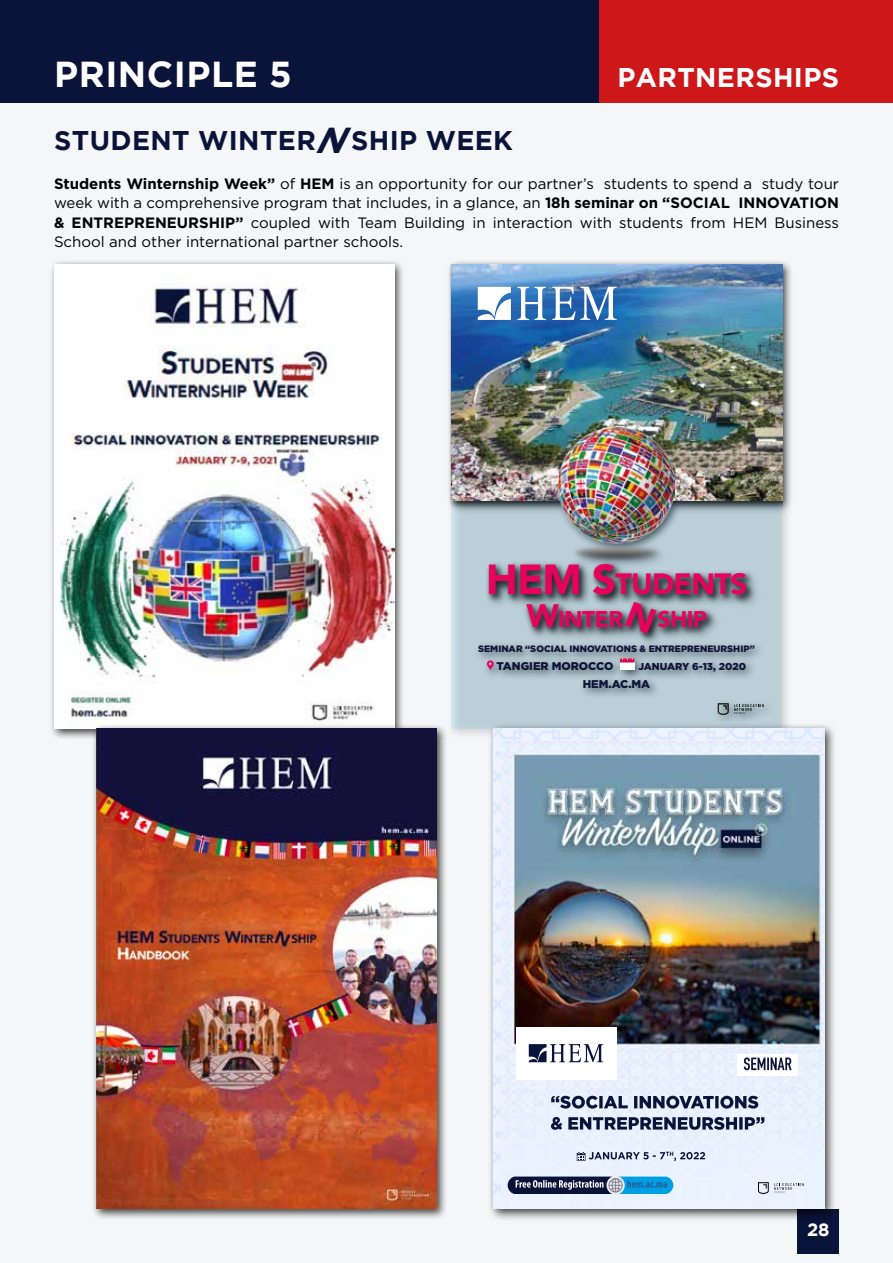
<style>
.page{position:relative;width:893px;height:1263px;background:#f5f6f7}
.page>*{position:absolute;margin:0;border:0;box-sizing:border-box;transform-origin:0 0}
.t1{font:700 36px "Gotham";letter-spacing:.015em;color:#fff}
.t2{font:900 29.25px "Avenir";letter-spacing:-.025em;color:#e6035d}
.t3{font:700 27px "Gotham";letter-spacing:.015em;color:#0a1339}
.t4{font:700 27px "Gotham";letter-spacing:.015em;color:#fff}
.t5{font:900 22.65px "Avenir";letter-spacing:-.025em;color:#e6035d}
.t6{font:700 18px "Gotham";color:#fff}
.t7{font:15px/19.5px "Gotham";color:#000;text-align:justify}
.t8{font:900 11.25px "Gotham";color:#131339}
.t9{font:900 10.05px "Gotham";color:#131339}
.t10{font:900 9.3px "Gotham";color:#131339}
.s1{font-style:italic;font-size:36px}
.s2{font-weight:700}
.s3{font-size:41.85px}
.s4{font-size:32.4px}
</style>
<div class="page">
<div style="left:0;top:0;width:893px;height:102px;background:#0a1339"></div>
<div style="left:600px;top:0;width:293px;height:102px;background:#cd1719"></div>
<div style="left:798px;top:1209px;width:41px;height:44px;background:#0a1339"></div>
<div style="left:49px;top:259px;width:356px;height:481px;background:#000;opacity:.75"></div>
<img style="left:54px;top:264px;width:340px;height:465px">
<div style="left:446px;top:259px;width:347px;height:480px;background:#000;opacity:.75"></div>
<svg style="left:451px;top:519px;width:331px;height:210px;background:#b6cad3"></svg>
<img style="left:451px;top:500px;width:331px;height:19px">
<img style="left:451px;top:264px;width:331px;height:236px">
<svg style="left:517px;top:287px;width:29px;height:33px"></svg>
<svg style="left:552px;top:287px;width:65px;height:33px"></svg>
<svg style="left:478px;top:287px;width:33px;height:33px"></svg>
<img style="left:481px;top:553px;width:277px;height:107px">
<svg style="left:718px;top:703px;width:46px;height:12px"></svg>
<img style="left:559px;top:427px;width:115px;height:165px">
<svg style="left:486px;top:660px;width:8px;height:10px"></svg>
<div style="left:620px;top:662px;width:14px;height:8px;background:#fff"></div>
<svg style="left:620px;top:657px;width:14px;height:5px"></svg>
<div style="left:91px;top:723px;width:357px;height:497px;background:#000;opacity:.75"></div>
<img style="left:97px;top:729px;width:340px;height:480px">
<div style="left:487px;top:723px;width:350px;height:498px;background:#000;opacity:.75"></div>
<img style="left:493px;top:729px;width:332px;height:480px">
<img style="left:502px;top:741px;width:323px;height:467px">
<div style="left:516px;top:1027px;width:100px;height:52px;background:#fff"></div>
<svg style="left:529px;top:1044px;width:74px;height:18px"></svg>
<div style="left:737px;top:1054px;width:60px;height:21px;background:#fff"></div>
<svg style="left:758px;top:1182px;width:46px;height:12px"></svg>
<svg style="left:612px;top:1176px;width:61px;height:18px"></svg>
<div style="left:606px;top:1176px;width:19px;height:19px;background:#ebeef5;border-radius:50%"></div>
<svg style="left:744px;top:1057px;width:48px;height:13px"></svg>
<svg style="left:577px;top:1152px;width:128px;height:9px"></svg>
<svg style="left:508px;top:1176px;width:159px;height:18px;background:#3c668c"></svg>
<svg style="left:551px;top:1117px;width:213px;height:13px"></svg>
<svg style="left:551px;top:1096px;width:207px;height:12px"></svg>
<svg style="left:625px;top:601px;width:31px;height:33px"></svg>
<h1 class="t1" style="left:54px;top:53px;width:239px">PRINCIPLE 5</h1>
<h3 class="t4" style="left:617px;top:61px;width:223px">PARTNERSHIPS</h3>
<h3 class="t3" style="left:54px;top:124px;width:460px">STUDENT WINTER<span class="s1">N</span>SHIP WEEK</h3>
<p class="t7" style="left:54px;top:173px;width:786px"><span class="s2">Students Winternship Week”</span> of <span class="s2">HEM</span> is an opportunity for our partner’s students to spend a study tour week with a comprehensive program that includes, in a glance, an <span class="s2">18h seminar on “SOCIAL INNOVATION &amp; ENTREPRENEURSHIP”</span> coupled with Team Building in interaction with students from HEM Business School and other international partner schools.</p>
<h2 class="t2" style="left:486px;top:559px;width:263px"><span class="s3">HEM S</span>TUDENTS</h2>
<h3 class="t5" style="left:526px;top:600px;width:98px"><span class="s4">W</span>INTER</h3>
<h3 class="t5" style="left:658px;top:600px;width:51px">SHIP</h3>
<p class="t10" style="left:478px;top:642px;width:278px">SEMINAR “SOCIAL INNOVATIONS &amp; ENTREPRENEURSHIP”</p>
<p class="t8" style="left:497px;top:658px;width:118px">TANGIER MOROCCO</p>
<p class="t9" style="left:638px;top:659px;width:109px">JANUARY 6-13, 2020</p>
<p class="t8" style="left:583px;top:676px;width:69px">HEM.AC.MA</p>
<p class="t6" style="left:807px;top:1219px;width:24px">28</p>
</div>
